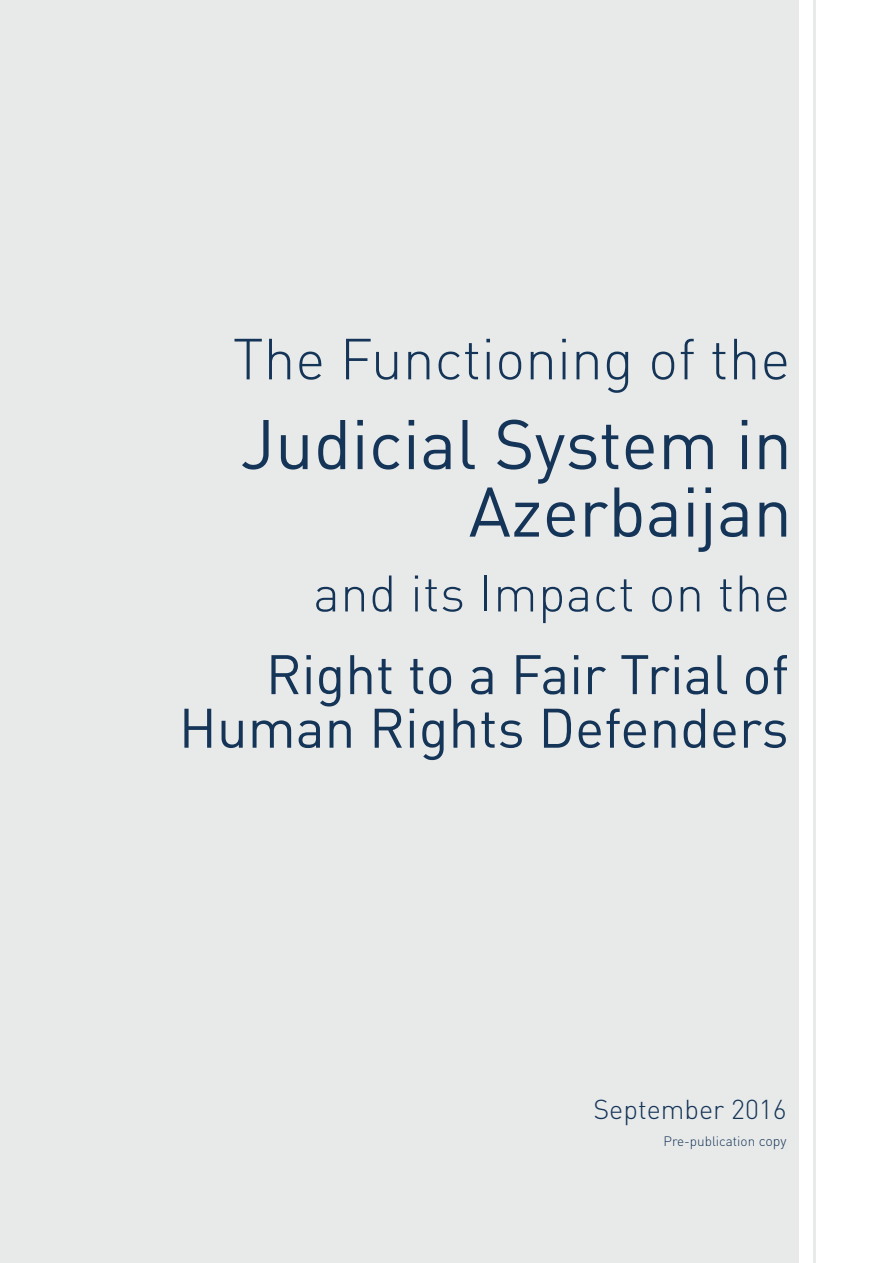
<style>
.page{position:relative;width:893px;height:1263px;background:#fff}
.page>*{position:absolute;margin:0;border:0;box-sizing:border-box;transform-origin:0 0}
.t1{font:69px/67.5px "DIN Pro";color:#153558;text-align:right}
.t2{font:300 57px "DIN Pro";color:#153558}
.t3{font:54.75px/53.6px "DIN Pro";color:#153558;text-align:right}
.t4{font:300 50.55px "DIN Pro";letter-spacing:.01em;color:#153558}
.t5{font:300 27px "DIN Pro";color:#153558}
.t6{font:300 13.5px "DIN Pro";color:#153558}
.s1{font-size:14.25px}
</style>
<div class="page">
<div style="left:0;top:0;width:798px;height:1263px;background:#e8e9e9"></div>
<hr style="left:814px;top:0;width:2px;height:1263px;background:#e8e9e9">
<p class="t2" style="left:233px;top:320px;width:559px">The Functioning of the</p>
<p class="t1" style="left:240px;top:408px;width:553px">Judicial System in<br>Azerbaijan</p>
<p class="t4" style="left:313px;top:559px;width:478px">and its Impact on the</p>
<p class="t3" style="left:179px;top:645px;width:611px">Right to a Fair Trial of<br>Human Rights Defenders</p>
<p class="t5" style="left:593px;top:1090px;width:195px">September 2016</p>
<p class="t6" style="left:663px;top:1132px;width:125px">Pre-publication <span class="s1">copy</span></p>
</div>
